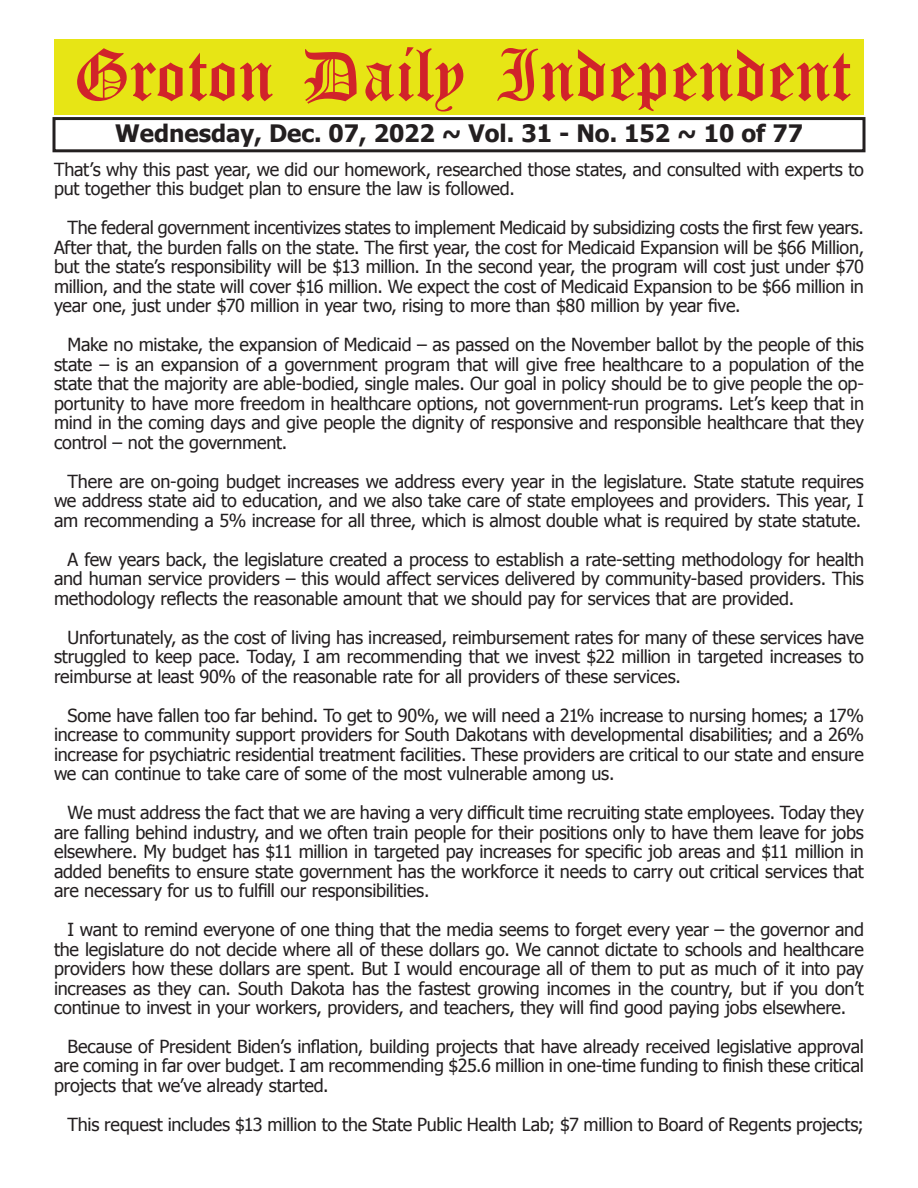
<style>
.page{position:relative;width:918px;height:1188px;background:#fff}
.page>*{position:absolute;margin:0;border:0;box-sizing:border-box;transform-origin:0 0}
.t1{font:54px "Old English Five";color:#d1232a}
.t2{font:700 24px "Tahoma";color:#231f20}
.t3{font:18px/19.5px "Tahoma";letter-spacing:-.01em;color:#231f20;text-align:justify}
</style>
<div class="page">
<div style="left:52px;top:117px;width:814px;height:35px;border:3px solid #231f20"></div>
<div style="left:54px;top:40px;width:810px;height:75px;background:#e7e515"></div>
<h1 class="t1" style="left:73px;top:50px;width:779px">Groton Daily Independent</h1>
<h2 class="t2" style="left:115px;top:116px;width:689px">Wednesday, Dec. 07, 2022 ~ Vol. 31 - No. 152 ~ 10 of 77</h2>
<p class="t3" style="left:54px;top:159px;width:811px">That’s why this past year, we did our homework, researched those states, and consulted with experts to put together this budget plan to ensure the law is followed.</p>
<p class="t3" style="left:54px;top:217px;width:812px;text-indent:14px">The federal government incentivizes states to implement Medicaid by subsidizing costs the first few years.<br>After that, the burden falls on the state. The first year, the cost for Medicaid Expansion will be $66 Million, but the state’s responsibility will be $13 million. In the second year, the program will cost just under $70 million, and the state will cover $16 million. We expect the cost of Medicaid Expansion to be $66 million in year one, just under $70 million in year two, rising to more than $80 million by year five.</p>
<p class="t3" style="left:54px;top:334px;width:812px;text-indent:14px">Make no mistake, the expansion of Medicaid – as passed on the November ballot by the people of this state – is an expansion of a government program that will give free healthcare to a population of the state that the majority are able-bodied, single males. Our goal in policy should be to give people the op&shy;portunity to have more freedom in healthcare options, not government-run programs. Let’s keep that in mind in the coming days and give people the dignity of responsive and responsible healthcare that they control – not the government.</p>
<p class="t3" style="left:54px;top:471px;width:811px;text-indent:14px">There are on-going budget increases we address every year in the legislature. State statute requires we address state aid to education, and we also take care of state employees and providers. This year, I am recommending a 5% increase for all three, which is almost double what is required by state statute.</p>
<p class="t3" style="left:54px;top:549px;width:812px;text-indent:14px">A few years back, the legislature created a process to establish a rate-setting methodology for health and human service providers – this would affect services delivered by community-based providers. This methodology reflects the reasonable amount that we should pay for services that are provided.</p>
<p class="t3" style="left:54px;top:627px;width:812px;text-indent:14px">Unfortunately, as the cost of living has increased, reimbursement rates for many of these services have struggled to keep pace. Today, I am recommending that we invest $22 million in targeted increases to reimburse at least 90% of the reasonable rate for all providers of these services.</p>
<p class="t3" style="left:54px;top:704px;width:812px;text-indent:14px">Some have fallen too far behind. To get to 90%, we will need a 21% increase to nursing homes; a 17% increase to community support providers for South Dakotans with developmental disabilities; and a 26% increase for psychiatric residential treatment facilities. These providers are critical to our state and ensure we can continue to take care of some of the most vulnerable among us.</p>
<p class="t3" style="left:54px;top:802px;width:812px;text-indent:14px">We must address the fact that we are having a very difficult time recruiting state employees. Today they are falling behind industry, and we often train people for their positions only to have them leave for jobs elsewhere. My budget has $11 million in targeted pay increases for specific job areas and $11 million in added benefits to ensure state government has the workforce it needs to carry out critical services that are necessary for us to fulfill our responsibilities.</p>
<p class="t3" style="left:54px;top:919px;width:812px;text-indent:14px">I want to remind everyone of one thing that the media seems to forget every year – the governor and the legislature do not decide where all of these dollars go. We cannot dictate to schools and healthcare providers how these dollars are spent. But I would encourage all of them to put as much of it into pay increases as they can. South Dakota has the fastest growing incomes in the country, but if you don’t continue to invest in your workers, providers, and teachers, they will find good paying jobs elsewhere.</p>
<p class="t3" style="left:54px;top:1036px;width:812px;text-indent:14px">Because of President Biden’s inflation, building projects that have already received legislative approval are coming in far over budget. I am recommending $25.6 million in one-time funding to finish these critical projects that we’ve already started.</p>
<p class="t3" style="left:68px;top:1114px;width:798px">This request includes $13 million to the State Public Health Lab; $7 million to Board of Regents projects;</p>
</div>
